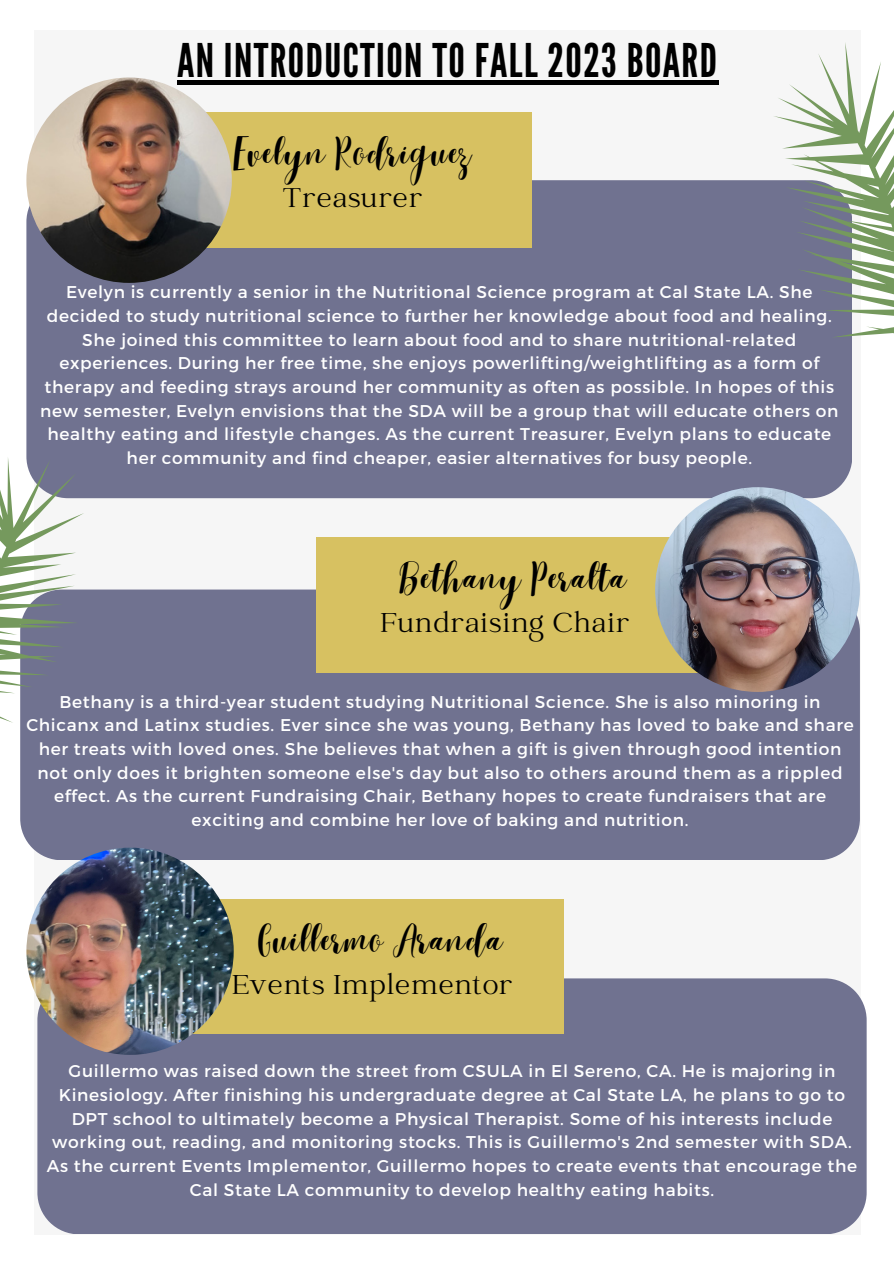
<style>
.page{position:relative;width:894px;height:1264px;background:#fff}
.page>*{position:absolute;margin:0;border:0;box-sizing:border-box;transform-origin:0 0}
.t1{font:46.35px "League Gothic";letter-spacing:.03em;color:#000}
.t2{font:300 30px "Best";letter-spacing:.04em;color:#000}
.t3{font:30px "Catchy Mager";letter-spacing:.04em;color:#000}
.t4{font:17.1px/23.7px "Montserrat";letter-spacing:.04em;color:#fff;text-align:center}
</style>
<div class="page">
<div style="left:34px;top:30px;width:826px;height:1204px;background:#f6f6f6"></div>
<div style="left:26px;top:180px;width:826px;height:318px;background:#707290"></div>
<div style="left:173px;top:112px;width:358px;height:136px;background:#d7c161"></div>
<img style="left:26px;top:77px;width:206px;height:206px;border-radius:50%">
<div style="left:20px;top:589px;width:839px;height:271px;background:#707290"></div>
<hr style="left:177px;top:81px;width:541px;height:4px;background:#000">
<svg style="left:734px;top:43px;width:159px;height:350px"></svg>
<svg style="left:0;top:411px;width:147px;height:387px;fill:#707290"></svg>
<div style="left:37px;top:978px;width:829px;height:256px;background:#707290"></div>
<div style="left:189px;top:899px;width:374px;height:135px;background:#d7c161"></div>
<img style="left:26px;top:847px;width:208px;height:207px;border-radius:50%">
<div style="left:316px;top:537px;width:384px;height:135px;background:#d7c161"></div>
<img style="left:655px;top:487px;width:204px;height:205px;border-radius:50%">
<p class="t1" style="left:177px;top:34px;width:541px">AN INTRODUCTION TO FALL 2023 BOARD</p>
<p class="t2" style="left:233px;top:135px;width:240px">Evelyn Rodriguez</p>
<p class="t3" style="left:283px;top:183px;width:141px">Treasurer</p>
<p class="t4" style="left:40px;top:279px;width:799px">Evelyn is currently a senior in the Nutritional Science program at Cal State LA. She decided to study nutritional science to further her knowledge about food and healing.<br>She joined this committee to learn about food and to share nutritional-related experiences. During her free time, she enjoys powerlifting/weightlifting as a form of therapy and feeding strays around her community as often as possible. In hopes of this new semester, Evelyn envisions that the SDA will be a group that will educate others on healthy eating and lifestyle changes. As the current Treasurer, Evelyn plans to educate her community and find cheaper, easier alternatives for busy people.</p>
<p class="t2" style="left:399px;top:560px;width:229px">Bethany Peralta</p>
<p class="t3" style="left:380px;top:608px;width:250px">Fundraising Chair</p>
<p class="t4" style="left:26px;top:689px;width:828px">Bethany is a third-year student studying Nutritional Science. She is also minoring in Chicanx and Latinx studies. Ever since she was young, Bethany has loved to bake and share her treats with loved ones. She believes that when a gift is given through good intention not only does it brighten someone else's day but also to others around them as a rippled effect. As the current Fundraising Chair, Bethany hopes to create fundraisers that are exciting and combine her love of baking and nutrition.</p>
<p class="t2" style="left:258px;top:922px;width:247px">Guillermo Aranda</p>
<p class="t3" style="left:232px;top:970px;width:282px">Events Implementor</p>
<p class="t4" style="left:47px;top:1058px;width:811px">Guillermo was raised down the street from CSULA in El Sereno, CA. He is majoring in Kinesiology. After finishing his undergraduate degree at Cal State LA, he plans to go to DPT school to ultimately become a Physical Therapist. Some of his interests include working out, reading, and monitoring stocks. This is Guillermo's 2nd semester with SDA.<br>As the current Events Implementor, Guillermo hopes to create events that encourage the Cal State LA community to develop healthy eating habits.</p>
</div>
